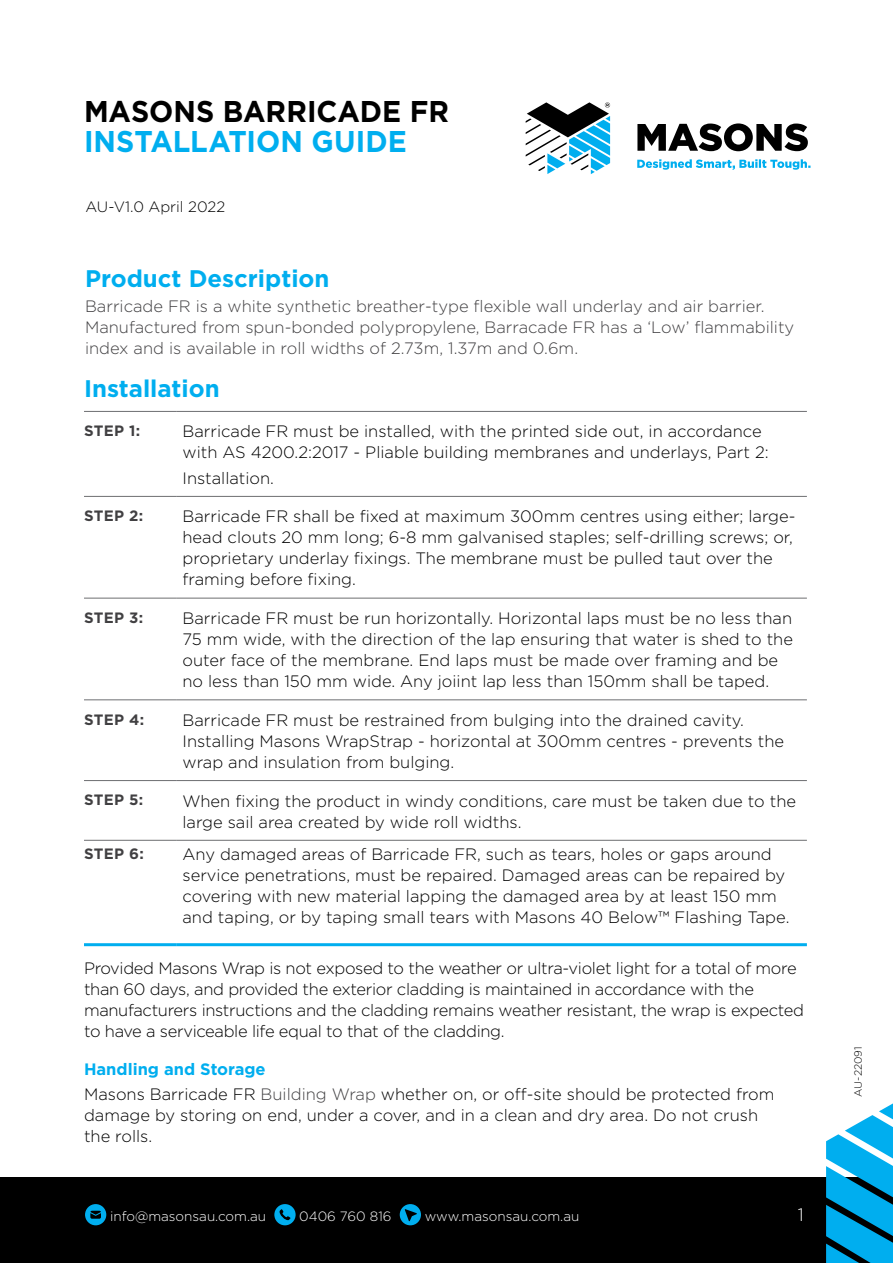
<style>
.page{position:relative;width:893px;height:1263px;background:#fff}
.page>*{position:absolute;margin:0;border:0;box-sizing:border-box;transform-origin:0 0}
.t1{font:700 30px "Gotham";color:#000;scale:.95 1}
.t2{font:700 30px "Gotham";color:#00aeef;scale:.95 1}
.t3{font:700 24px "Gotham";color:#00aeef}
.t4{font:300 18px "Gotham";color:#fff}
.t5{font:300 16.5px/21px "Gotham";color:#000}
.t6{font:300 16.5px/21px "Gotham";letter-spacing:-.02em;color:#000}
.t7{font:300 16.5px/21px "Gotham";color:#414042}
.t8{font:700 15px "Gotham";letter-spacing:.02em;color:#414042}
.t9{font:300 15px "Gotham";color:#000}
.t10{font:300 13.5px "Gotham";color:#fff}
.t11{font:300 10.5px "Gotham";color:#000}
.s1{font-weight:700;color:#00aeef}
.s2{color:#414042}
</style>
<div class="page">
<div style="left:0;top:1177px;width:893px;height:86px;background:#000"></div>
<svg style="left:826px;top:1103px;width:67px;height:160px"></svg>
<svg style="left:85px;top:1204px;width:21px;height:21px"></svg>
<svg style="left:274px;top:1204px;width:22px;height:21px"></svg>
<svg style="left:400px;top:1204px;width:21px;height:21px"></svg>
<svg style="left:526px;top:102px;width:284px;height:72px"></svg>
<hr style="left:84px;top:780px;width:92px;height:1px;background:#6d6e71">
<hr style="left:176px;top:780px;width:631px;height:1px;background:#6d6e71">
<hr style="left:176px;top:700px;width:631px;height:1px;background:#6d6e71">
<hr style="left:84px;top:700px;width:92px;height:1px;background:#6d6e71">
<hr style="left:176px;top:411px;width:631px;height:1px;background:#6d6e71">
<hr style="left:176px;top:496px;width:631px;height:1px;background:#6d6e71">
<hr style="left:176px;top:598px;width:631px;height:1px;background:#6d6e71">
<hr style="left:84px;top:411px;width:92px;height:1px;background:#6d6e71">
<hr style="left:84px;top:496px;width:92px;height:1px;background:#6d6e71">
<hr style="left:84px;top:598px;width:92px;height:1px;background:#6d6e71">
<hr style="left:84px;top:840px;width:92px;height:1px;background:#6d6e71">
<hr style="left:176px;top:840px;width:631px;height:1px;background:#6d6e71">
<hr style="left:84px;top:943px;width:92px;height:3px;background:#00aeef">
<hr style="left:176px;top:943px;width:631px;height:3px;background:#00aeef">
<h1 class="t1" style="left:84px;top:91px;width:386px">MASONS BARRICADE FR</h1>
<h1 class="t2" style="left:84px;top:122px;width:341px">INSTALLATION GUIDE</h1>
<p class="t9" style="left:86px;top:197px;width:141px">AU-V1.0 April 2022</p>
<h2 class="t3" style="left:85px;top:262px;width:246px">Product Description</h2>
<p class="t7" style="left:85px;top:295px;width:711px">Barricade FR is a white synthetic breather-type flexible wall underlay and air barrier.<br>Manufactured from spun-bonded polypropylene, Barracade FR has a ‘Low’ flammability index and is available in roll widths of 2.73m, 1.37m and 0.6m.</p>
<h2 class="t3" style="left:84px;top:372px;width:137px">Installation</h2>
<p class="t8" style="left:84px;top:421px;width:58px">STEP 1:</p>
<p class="t5" style="left:183px;top:421px;width:588px">Barricade FR must be installed, with the printed side out, in accordance with AS 4200.2:2017 - Pliable building membranes and underlays, Part 2:</p>
<p class="t5" style="left:183px;top:467px;width:93px">Installation.</p>
<p class="t8" style="left:84px;top:506px;width:61px">STEP 2:</p>
<p class="t5" style="left:183px;top:506px;width:614px">Barricade FR shall be fixed at maximum 300mm centres using either; large&shy;head clouts 20 mm long; 6-8 mm galvanised staples; self-drilling screws; or, proprietary underlay fixings. The membrane must be pulled taut over the framing before fixing.</p>
<p class="t8" style="left:84px;top:608px;width:61px">STEP 3:</p>
<p class="t5" style="left:183px;top:607px;width:612px">Barricade FR must be run horizontally. Horizontal laps must be no less than 75 mm wide, with the direction of the lap ensuring that water is shed to the outer face of the membrane. End laps must be made over framing and be no less than 150 mm wide. Any joiint lap less than 150mm shall be taped.</p>
<p class="t8" style="left:84px;top:709px;width:62px">STEP 4:</p>
<p class="t5" style="left:183px;top:709px;width:603px">Barricade FR must be restrained from bulging into the drained cavity.<br>Installing Masons WrapStrap - horizontal at 300mm centres - prevents the wrap and insulation from bulging.</p>
<p class="t8" style="left:84px;top:790px;width:61px">STEP 5:</p>
<p class="t5" style="left:183px;top:790px;width:615px">When fixing the product in windy conditions, care must be taken due to the large sail area created by wide roll widths.</p>
<p class="t8" style="left:84px;top:843px;width:61px">STEP 6:</p>
<p class="t5" style="left:183px;top:843px;width:608px">Any damaged areas of Barricade FR, such as tears, holes or gaps around service penetrations, must be repaired. Damaged areas can be repaired by covering with new material lapping the damaged area by at least 150 mm and taping, or by taping small tears with Masons 40 Below™ Flashing Tape.</p>
<p class="t6" style="left:84px;top:957px;width:722px">Provided Masons Wrap is not exposed to the weather or ultra-violet light for a total of more than 60 days, and provided the exterior cladding is maintained in accordance with the manufacturers instructions and the cladding remains weather resistant, the wrap is expected to have a serviceable life equal to that of the cladding.</p>
<p class="t5" style="left:84px;top:1056px;width:692px;line-height:25.2px"><span class="s1">Handling and Storage<br></span>Masons Barricade FR <span class="s2">Building Wrap</span> whether on, or off-site should be protected from</p>
<p class="t5" style="left:84px;top:1104px;width:676px">damage by storing on end, under a cover, and in a clean and dry area. Do not crush the rolls.</p>
<p class="t10" style="left:110px;top:1207px;width:158px">info@masonsau.com.au</p>
<p class="t10" style="left:299px;top:1207px;width:94px">0406 760 816</p>
<p class="t10" style="left:425px;top:1207px;width:156px">www.masonsau.com.au</p>
<p class="t4" style="left:798px;top:1203px;width:8px">1</p>
<p class="t11" style="left:851px;top:1097px;width:52px;rotate:-90deg">AU-22091</p>
</div>
